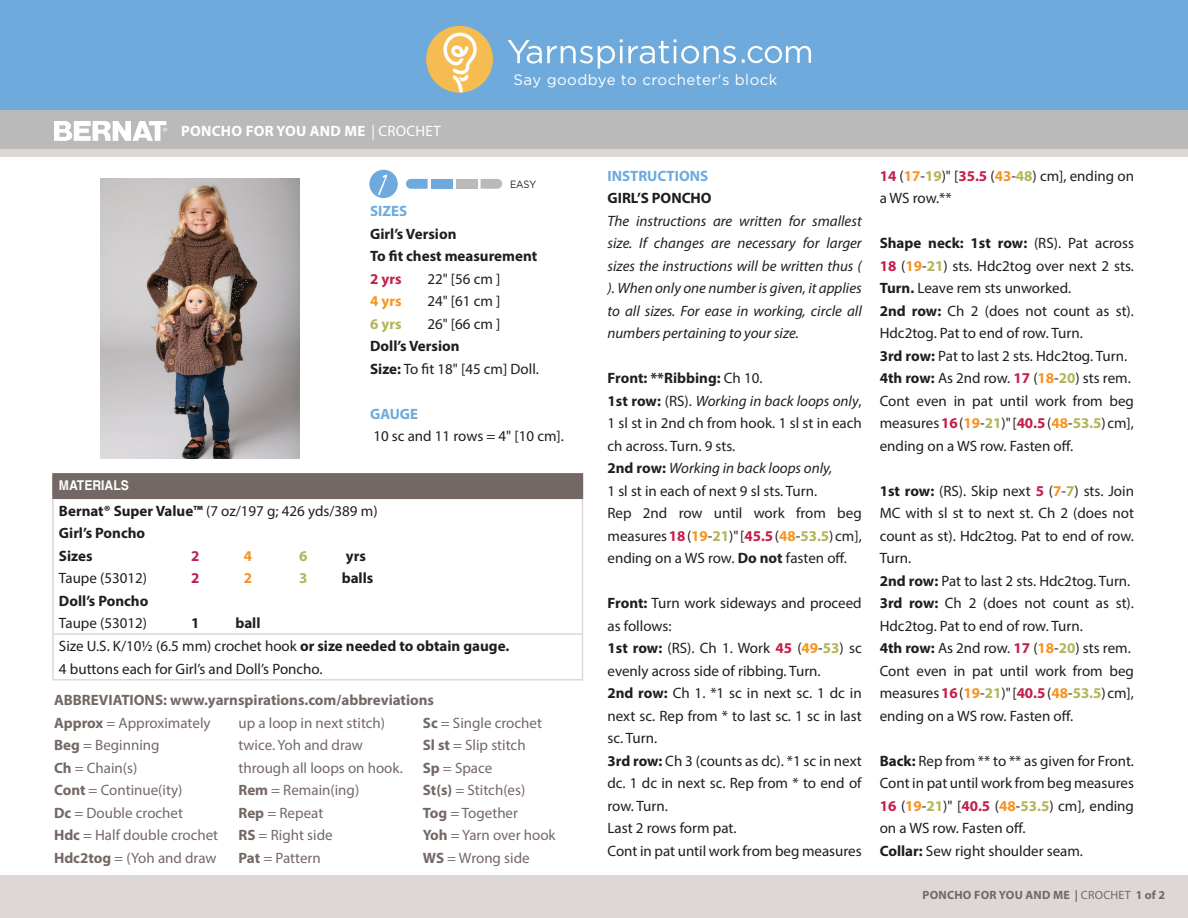
<style>
.page{position:relative;width:1188px;height:918px;background:#fff}
.page>*{position:absolute;margin:0;border:0;box-sizing:border-box;transform-origin:0 0}
.t1{font:15px/22.5px "Myriad Pro";color:#201d1e}
.t2{font:15px/22.5px "Myriad Pro";color:#746865}
.t3{font:15px/22.5px "Myriad Pro";color:#231f20}
.t4{font:italic 15px/22.5px "Myriad Pro";color:#231f20;text-align:justify}
.t5{font:700 15px/22.5px "Myriad Pro";color:#201d1e}
.t6{font:700 15px "Myriad Pro";color:#746865}
.t7{font:15px "Gotham";letter-spacing:.03em;color:#fff}
.t8{font:700 15px "Myriad Pro";letter-spacing:.02em;color:#fff}
.t9{font:700 15px "Myriad Pro";color:#6eaadc}
.t10{font:700 15px "Myriad Pro";color:#c41e49}
.t11{font:700 15px "Myriad Pro";color:#f79421}
.t12{font:700 15px "Myriad Pro";color:#b4b459}
.t13{font:700 15px "Myriad Pro";color:#231f20}
.t14{font:700 13.5px "Helvetica";color:#fff;scale:.9 1}
.t15{font:700 12px "Myriad Pro";letter-spacing:.02em;color:#746865}
.t16{font:10.5px "Gotham";color:#231f20;scale:.9 1}
.s1{font-weight:400}
.s2{font-weight:700}
.s3{font-weight:700;color:#231f20}
.s4{font-style:italic}
.s5{font-weight:700;color:#c41e49}
.s6{color:#201d1e}
.s7{font-weight:700;color:#f79421}
.s8{font-weight:700;color:#b4b459}
</style>
<div class="page">
<div style="left:0;top:149px;width:1188px;height:769px;background:#ddd7d6"></div>
<div style="left:0;top:0;width:1188px;height:116px;background:#6eaadc"></div>
<div style="left:426px;top:26px;width:67px;height:67px;background:#f5bc51;border-radius:50%"></div>
<svg style="left:443px;top:33px;width:34px;height:60px"></svg>
<div style="left:0;top:158px;width:1188px;height:717px;background:#fff"></div>
<div style="left:0;top:111px;width:1188px;height:38px;background:#bababa"></div>
<svg style="left:508px;top:39px;width:228px;height:30px"></svg>
<svg style="left:742px;top:46px;width:69px;height:17px"></svg>
<svg style="left:54px;top:121px;width:113px;height:20px"></svg>
<div style="left:369px;top:170px;width:29px;height:28px;background:#6eaadc;border-radius:50%"></div>
<svg style="left:378px;top:174px;width:9px;height:21px"></svg>
<div style="left:53px;top:474px;width:529px;height:24px;background:#746865"></div>
<hr style="left:52px;top:499px;width:2px;height:134px;background:#ddd7d6">
<hr style="left:582px;top:499px;width:1px;height:134px;background:#ddd7d6">
<hr style="left:52px;top:633px;width:531px;height:2px;background:#ddd7d6">
<hr style="left:52px;top:635px;width:2px;height:44px;background:#ddd7d6">
<hr style="left:582px;top:635px;width:1px;height:44px;background:#ddd7d6">
<hr style="left:52px;top:679px;width:531px;height:2px;background:#ddd7d6">
<hr style="left:52px;top:473px;width:531px;height:2px;background:#746865">
<hr style="left:52px;top:475px;width:2px;height:23px;background:#746865">
<svg style="left:582px;top:475px;width:1px;height:23px"></svg>
<hr style="left:52px;top:498px;width:531px;height:1px;background:#746865">
<svg style="left:406px;top:179px;width:22px;height:10px"></svg>
<div style="left:431px;top:179px;width:22px;height:10px;background:#6eaadc"></div>
<div style="left:456px;top:179px;width:21px;height:10px;background:#bababa"></div>
<svg style="left:481px;top:179px;width:21px;height:10px"></svg>
<img style="left:100px;top:179px;width:199px;height:280px">
<p class="t8" style="left:181px;top:121px;width:261px">PONCHO FOR YOU AND ME <span class="s1">| CROCHET</span></p>
<p class="t7" style="left:514px;top:71px;width:265px">Say goodbye to crocheter's block</p>
<p class="t16" style="left:510px;top:178px;width:31px">EASY</p>
<p class="t9" style="left:370px;top:201px;width:39px">SIZES</p>
<p class="t5" style="left:370px;top:222px;width:169px">Girl’s Version<br>To fit chest measurement</p>
<p class="t10" style="left:370px;top:269px;width:33px">2 yrs</p>
<p class="t1" style="left:427px;top:267px;width:75px">22" [56 cm ]</p>
<p class="t11" style="left:370px;top:291px;width:33px">4 yrs</p>
<p class="t1" style="left:427px;top:290px;width:75px">24" [61 cm ]</p>
<p class="t12" style="left:370px;top:314px;width:33px">6 yrs</p>
<p class="t1" style="left:427px;top:312px;width:75px">26" [66 cm ]</p>
<p class="t1" style="left:370px;top:335px;width:170px"><span class="s2">Doll’s Version<br>Size:</span> To fit 18" [45 cm] Doll.</p>
<p class="t9" style="left:370px;top:404px;width:50px">GAUGE</p>
<p class="t1" style="left:373px;top:425px;width:192px">10 sc and 11 rows = 4" [10 cm].</p>
<p class="t14" style="left:59px;top:474px;width:79px">MATERIALS</p>
<p class="t5" style="left:59px;top:499px;width:320px">Bernat® Super Value™ <span class="s1">(7 oz/197 g; 426 yds/389 m)<br></span>Girl’s Poncho<br>Sizes</p>
<p class="t10" style="left:191px;top:546px;width:10px">2</p>
<p class="t11" style="left:244px;top:546px;width:10px">4</p>
<p class="t12" style="left:299px;top:546px;width:10px">6</p>
<p class="t5" style="left:346px;top:544px;width:22px">yrs</p>
<p class="t1" style="left:59px;top:567px;width:90px">Taupe (53012)</p>
<p class="t10" style="left:191px;top:568px;width:10px">2</p>
<p class="t11" style="left:244px;top:568px;width:10px">2</p>
<p class="t12" style="left:299px;top:568px;width:10px">3</p>
<p class="t5" style="left:342px;top:566px;width:33px">balls</p>
<p class="t5" style="left:59px;top:589px;width:91px">Doll’s Poncho</p>
<p class="t3" style="left:59px;top:612px;width:90px">Taupe (53012)</p>
<p class="t13" style="left:191px;top:613px;width:10px">1</p>
<p class="t1" style="left:59px;top:611px;width:452px;text-indent:176px"><span class="s3">ball<br></span>Size U.S. K/10½ (6.5 mm) crochet hook <span class="s2">or size needed to obtain gauge.<br></span>4 buttons each for Girl’s and Doll’s Poncho.</p>
<p class="t6" style="left:54px;top:690px;width:382px">ABBREVIATIONS: www.yarnspirations.com/abbreviations</p>
<p class="t2" style="left:54px;top:711px;width:166px"><span class="s2">Approx</span> = Approximately<br><span class="s2">Beg</span> = Beginning<br><span class="s2">Ch</span> = Chain(s)<br><span class="s2">Cont</span> = Continue(ity)<br><span class="s2">Dc</span> = Double crochet<br><span class="s2">Hdc</span> = Half double crochet<br><span class="s2">Hdc2tog</span> = (Yoh and draw</p>
<p class="t2" style="left:238px;top:711px;width:166px">up a loop in next stitch) twice. Yoh and draw through all loops on hook.<br><span class="s2">Rem</span> = Remain(ing)<br><span class="s2">Rep</span> = Repeat<br><span class="s2">RS</span> = Right side<br><span class="s2">Pat</span> = Pattern</p>
<p class="t2" style="left:423px;top:711px;width:134px"><span class="s2">Sc</span> = Single crochet<br><span class="s2">Sl st</span> = Slip stitch<br><span class="s2">Sp</span> = Space<br><span class="s2">St(s)</span> = Stitch(es)<br><span class="s2">Tog</span> = Together<br><span class="s2">Yoh</span> = Yarn over hook<br><span class="s2">WS</span> = Wrong side</p>
<p class="t9" style="left:608px;top:166px;width:102px">INSTRUCTIONS</p>
<p class="t5" style="left:608px;top:187px;width:106px">GIRL’S PONCHO</p>
<p class="t4" style="left:608px;top:209px;width:256px">The instructions are written for smallest size. If changes are necessary for larger sizes the instructions will be written thus ( ). When only one number is given, it applies to all sizes. For ease in working, circle all numbers pertaining to your size.</p>
<p class="t3" style="left:608px;top:367px;width:256px"><span class="s2">Front: **Ribbing:</span> Ch 10.<br><span class="s2">1st row:</span> (RS). <span class="s4">Working in back loops only</span>, 1 sl st in 2nd ch from hook. 1 sl st in each ch across. Turn. 9 sts.<br><span class="s2">2nd row:</span> <span class="s4">Working in back loops only,<br></span>1 sl st in each of next 9 sl sts. Turn.<br>Rep 2nd row until work from beg measures <span class="s5">18</span> <span class="s6">(</span><span class="s7">19</span><span class="s6">-</span><span class="s8">21</span><span class="s6">)</span>" [<span class="s5">45.5</span> <span class="s6">(</span><span class="s7">48</span><span class="s6">-</span><span class="s8">53.5</span>) cm], ending on a WS row. <span class="s2">Do not</span> fasten off.</p>
<p class="t1" style="left:608px;top:592px;width:256px"><span class="s2">Front:</span> Turn work sideways and proceed as follows:<br><span class="s2">1st row:</span> (RS). Ch 1. Work <span class="s5">45</span> (<span class="s7">49</span>-<span class="s8">53</span>) sc evenly across side of ribbing. Turn.<br><span class="s2">2nd row:</span> Ch 1. *1 sc in next sc. 1 dc in next sc. Rep from * to last sc. 1 sc in last sc. Turn.<br><span class="s2">3rd row:</span> Ch 3 (counts as dc). *1 sc in next dc. 1 dc in next sc. Rep from * to end of row. Turn.<br>Last 2 rows form pat.<br>Cont in pat until work from beg measures</p>
<p class="t1" style="left:880px;top:164px;width:256px"><span class="s5">14</span> (<span class="s7">17</span>-<span class="s8">19</span>)" [<span class="s5">35.5</span> (<span class="s7">43</span>-<span class="s8">48</span>) cm], ending on a WS row.**</p>
<p class="t1" style="left:880px;top:232px;width:256px"><span class="s2">Shape neck: 1st row:</span> (RS). Pat across <span class="s5">18</span> (<span class="s7">19</span>-<span class="s8">21</span>) sts. Hdc2tog over next 2 sts.<br><span class="s2">Turn.</span> Leave rem sts unworked.<br><span class="s2">2nd row:</span> Ch 2 (does not count as st).<br>Hdc2tog. Pat to end of row. Turn.<br><span class="s2">3rd row:</span> Pat to last 2 sts. Hdc2tog. Turn.<br><span class="s2">4th row:</span> As 2nd row. <span class="s5">17</span> (<span class="s7">18</span>-<span class="s8">20</span>) sts rem.<br>Cont even in pat until work from beg measures <span class="s5">16</span> (<span class="s7">19</span>-<span class="s8">21</span>)" [<span class="s5">40.5</span> (<span class="s7">48</span>-<span class="s8">53.5</span>) cm], ending on a WS row. Fasten off.</p>
<p class="t1" style="left:880px;top:479px;width:256px"><span class="s2">1st row:</span> (RS). Skip next <span class="s5">5</span> (<span class="s7">7</span>-<span class="s8">7</span>) sts. Join MC with sl st to next st. Ch 2 (does not count as st). Hdc2tog. Pat to end of row.<br>Turn.<br><span class="s2">2nd row:</span> Pat to last 2 sts. Hdc2tog. Turn.<br><span class="s2">3rd row:</span> Ch 2 (does not count as st).<br>Hdc2tog. Pat to end of row. Turn.<br><span class="s2">4th row:</span> As 2nd row. <span class="s5">17</span> (<span class="s7">18</span>-<span class="s8">20</span>) sts rem.<br>Cont even in pat until work from beg measures <span class="s5">16</span> (<span class="s7">19</span>-<span class="s8">21</span>)" [<span class="s5">40.5</span> (<span class="s7">48</span>-<span class="s8">53.5</span>) cm], ending on a WS row. Fasten off.</p>
<p class="t1" style="left:880px;top:749px;width:256px"><span class="s2">Back:</span> Rep from ** to ** as given for Front.<br>Cont in pat until work from beg measures <span class="s5">16</span> (<span class="s7">19</span>-<span class="s8">21</span>)" [<span class="s5">40.5</span> (<span class="s7">48</span>-<span class="s8">53.5</span>) cm], ending on a WS row. Fasten off.<br><span class="s2">Collar:</span> Sew right shoulder seam.</p>
<p class="t15" style="left:923px;top:887px;width:244px">PONCHO FOR YOU AND ME | <span class="s1">CROCHET</span> 1 of 2</p>
</div>
